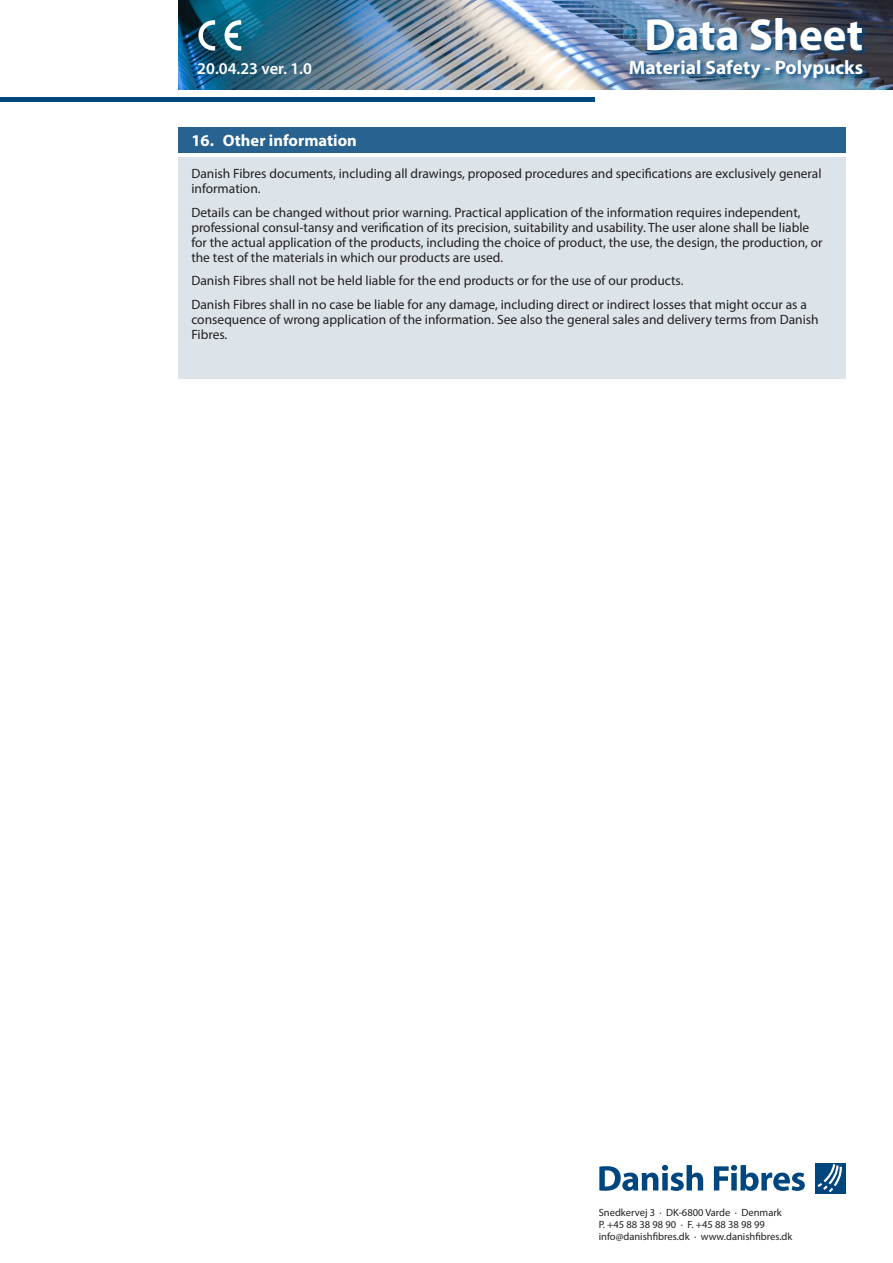
<style>
.page{position:relative;width:893px;height:1263px;background:#fff}
.page>*{position:absolute;margin:0;border:0;box-sizing:border-box;transform-origin:0 0}
.t1{font:700 45px "Myriad Pro";color:#fff}
.t2{font:700 19.5px "Myriad Pro";color:#fff}
.Mellem{font:700 16.5px "Myriad Pro";color:#fff}
.t3{font:600 16.5px "Myriad Pro";color:#fff}
.Brød{font:13.5px/15px "Myriad Pro";color:#231f20}
.t4{font:10.5px/12px "Myriad Pro";color:#231f20}
</style>
<div class="page">
<hr style="left:0;top:98px;width:595px;height:4px;background:#00467e">
<img style="left:179px;top:0;width:714px;height:89px">
<svg style="left:198px;top:20px;width:17px;height:31px"></svg>
<svg style="left:225px;top:20px;width:16px;height:31px"></svg>
<img style="left:628px;top:16px;width:241px;height:68px">
<div style="left:179px;top:157px;width:667px;height:221px;background:#dce4ea"></div>
<div style="left:179px;top:128px;width:667px;height:25px;background:#276291"></div>
<svg style="left:599px;top:1165px;width:104px;height:26px"></svg>
<svg style="left:714px;top:1165px;width:91px;height:26px"></svg>
<div style="left:815px;top:1163px;width:31px;height:31px;background:#00467e"></div>
<svg style="left:818px;top:1164px;width:24px;height:28px"></svg>
<p class="t3" style="left:197px;top:58px;width:116px">20.04.23 ver. 1.0</p>
<h1 class="t1" style="left:645px;top:5px;width:220px">Data Sheet</h1>
<h2 class="t2" style="left:629px;top:54px;width:236px">Material Safety - Polypucks</h2>
<p class="Mellem" style="left:191px;top:130px;width:167px">16. Other information</p>
<p class="Brød" style="left:191px;top:166px;width:632px">Danish Fibres documents, including all drawings, proposed procedures and specifications are exclusively general information.</p>
<p class="Brød" style="left:191px;top:205px;width:633px">Details can be changed without prior warning. Practical application of the information requires independent, professional consul-tansy and verification of its precision, suitability and usability. The user alone shall be liable for the actual application of the products, including the choice of product, the use, the design, the production, or the test of the materials in which our products are used.</p>
<p class="Brød" style="left:191px;top:273px;width:494px">Danish Fibres shall not be held liable for the end products or for the use of our products.</p>
<p class="Brød" style="left:191px;top:297px;width:629px">Danish Fibres shall in no case be liable for any damage, including direct or indirect losses that might occur as a consequence of wrong application of the information. See also the general sales and delivery terms from Danish<br>Fibres.</p>
<p class="t4" style="left:599px;top:1206px;width:195px">Snedkervej 3 · DK-6800 Varde · Denmark<br>P. +45 88 38 98 90 · F. +45 88 38 98 99 info@danishfibres.dk · www.danishfibres.dk</p>
</div>
